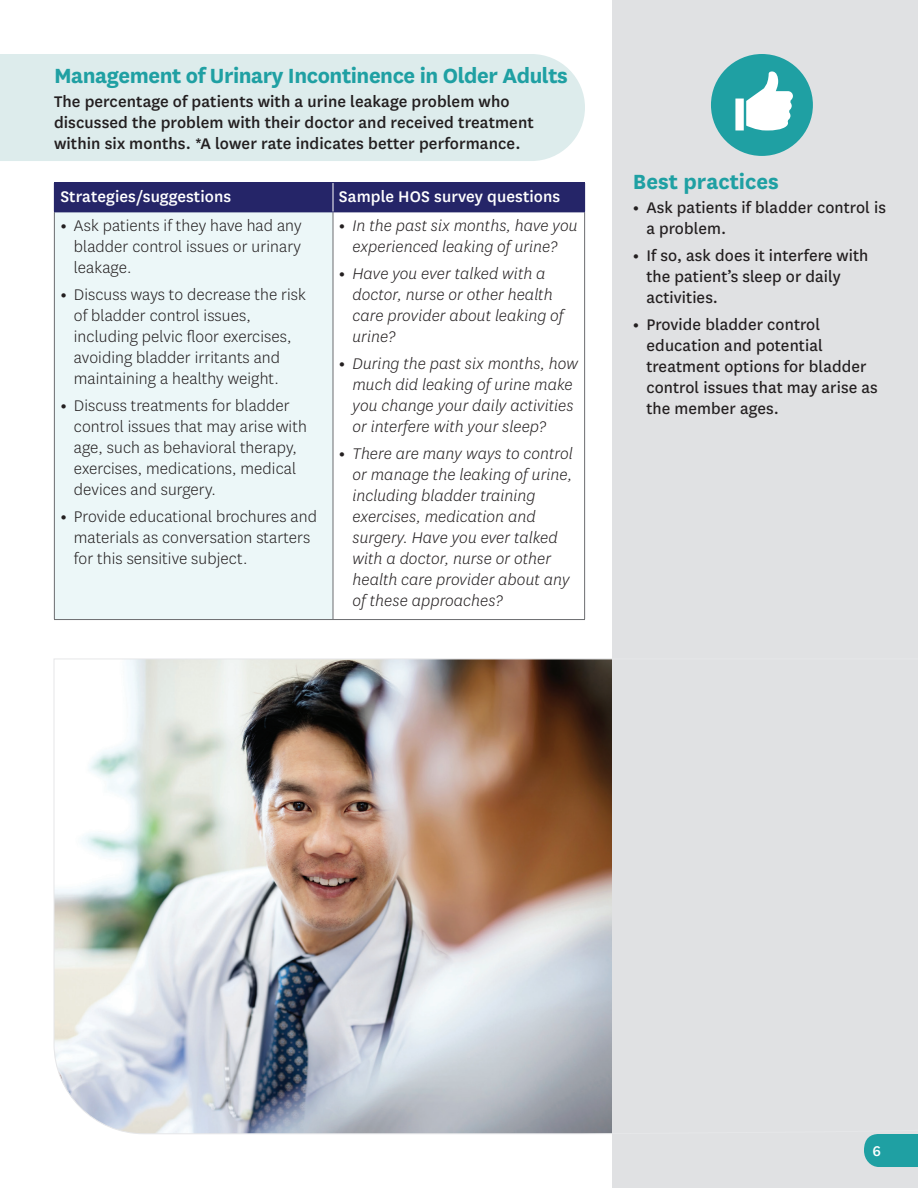
<style>
.page{position:relative;width:918px;height:1188px;background:#fff}
.page>*{position:absolute;margin:0;border:0;box-sizing:border-box;transform-origin:0 0}
.t1{font:700 24px "Centene Sans";letter-spacing:-.02em;color:#1fa0a3}
.t2{font:700 24px "Centene Sans";color:#1fa0a3}
.t3{font:italic 300 18px/21px "Centene Sans";letter-spacing:.005em;color:#231f20}
.t4{font:300 18px/21px "Centene Sans";letter-spacing:.005em;color:#231f20}
.t5{font:18px/21px "Centene Sans";letter-spacing:.005em;color:#231f20}
.t6{font:500 18px/21px "Centene Sans";letter-spacing:.005em;color:#231f20}
.t7{font:500 18px "Centene Sans";letter-spacing:.005em;color:#fff}
.t8{font:500 16.5px "Centene Sans";color:#fff}
.s1{font-weight:700}
.s2{font-weight:700;font-style:normal}
</style>
<div class="page">
<div style="left:0;top:54px;width:585px;height:107px;background:#ddecec"></div>
<div style="left:54px;top:212px;width:279px;height:408px;background:#ecf7f8"></div>
<hr style="left:54px;top:212px;width:1px;height:407px;background:#6c6d70">
<hr style="left:584px;top:212px;width:1px;height:407px;background:#6c6d70">
<hr style="left:54px;top:619px;width:279px;height:1px;background:#6c6d70">
<hr style="left:333px;top:619px;width:252px;height:1px;background:#6c6d70">
<div style="left:54px;top:183px;width:279px;height:29px;background:#252568"></div>
<div style="left:333px;top:183px;width:252px;height:29px;background:#252568"></div>
<hr style="left:54px;top:182px;width:279px;height:1px;background:#252568">
<hr style="left:333px;top:182px;width:252px;height:1px;background:#252568">
<hr style="left:333px;top:212px;width:1px;height:407px;background:#6c6d70">
<hr style="left:54px;top:212px;width:279px;height:1px;background:#252568">
<hr style="left:333px;top:212px;width:252px;height:1px;background:#252568">
<svg style="left:333px;top:183px;width:1px;height:29px"></svg>
<div style="left:612px;top:0;width:306px;height:1188px;background:#e0e1e3"></div>
<div style="left:711px;top:54px;width:102px;height:102px;background:#1fa0a3;border-radius:50%"></div>
<svg style="left:735px;top:71px;width:58px;height:59px"></svg>
<div style="left:864px;top:1134px;width:54px;height:33px;background:#1fa0a3"></div>
<img style="left:54px;top:659px;width:558px;height:475px">
<h3 class="t1" style="left:54px;top:59px;width:516px">Management of Urinary Incontinence in Older Adults</h3>
<p class="t6" style="left:54px;top:90px;width:481px">The percentage of patients with a urine leakage problem who discussed the problem with their doctor and received treatment within six months. *A lower rate indicates better performance.</p>
<h4 class="t7" style="left:60px;top:184px;width:172px">Strategies/suggestions</h4>
<p class="t4" style="left:74px;top:215px;width:229px;text-align:justify;text-indent:-14px"><span class="s1">•</span> Ask patients if they have had any bladder control issues or urinary leakage .</p>
<p class="t4" style="left:74px;top:284px;width:234px;text-indent:-14px"><span class="s1">•</span> Discuss ways to decrease the risk of bladder control issues, including pelvic floor exercises, avoiding bladder irritants and maintaining a healthy weight .</p>
<p class="t4" style="left:74px;top:395px;width:234px;text-indent:-14px"><span class="s1">•</span> Discuss treatments for bladder control issues that may arise with age, such as behavioral therapy, exercises, medications, medical devices and surgery .</p>
<p class="t4" style="left:74px;top:506px;width:245px;text-indent:-14px"><span class="s1">•</span> Provide educational brochures and materials as conversation starters for this sensitive subject .</p>
<h4 class="t7" style="left:339px;top:184px;width:223px">Sample HOS survey questions</h4>
<p class="t3" style="left:339px;top:215px;width:240px;text-align:center"><span class="s2">•</span> In the past six months, have you experienced leaking of urine?</p>
<p class="t3" style="left:352px;top:263px;width:213px;text-indent:-14px"><span class="s2">•</span> Have you ever talked with a doctor, nurse or other health care provider about leaking of urine?</p>
<p class="t3" style="left:352px;top:353px;width:227px;text-indent:-14px"><span class="s2">•</span> During the past six months, how much did leaking of urine make you change your daily activities or interfere with your sleep?</p>
<p class="t3" style="left:352px;top:443px;width:222px;text-indent:-14px"><span class="s2">•</span> There are many ways to control or manage the leaking of urine, including bladder training exercises, medication and surgery. Have you ever talked with a doctor, nurse or other health care provider about any of these approaches?</p>
<h3 class="t2" style="left:633px;top:164px;width:147px">Best practices</h3>
<p class="t5" style="left:646px;top:196px;width:241px;text-indent:-14px"><span class="s1">•</span> Ask patients if bladder control is a problem.</p>
<p class="t5" style="left:646px;top:244px;width:223px;text-indent:-14px"><span class="s1">•</span> If so, ask does it interfere with the patient’s sleep or daily activities.</p>
<p class="t5" style="left:646px;top:313px;width:233px;text-indent:-14px"><span class="s1">•</span> Provide bladder control education and potential treatment options for bladder control issues that may arise as the member ages.</p>
<p class="t8" style="left:873px;top:1139px;width:10px">6</p>
</div>
